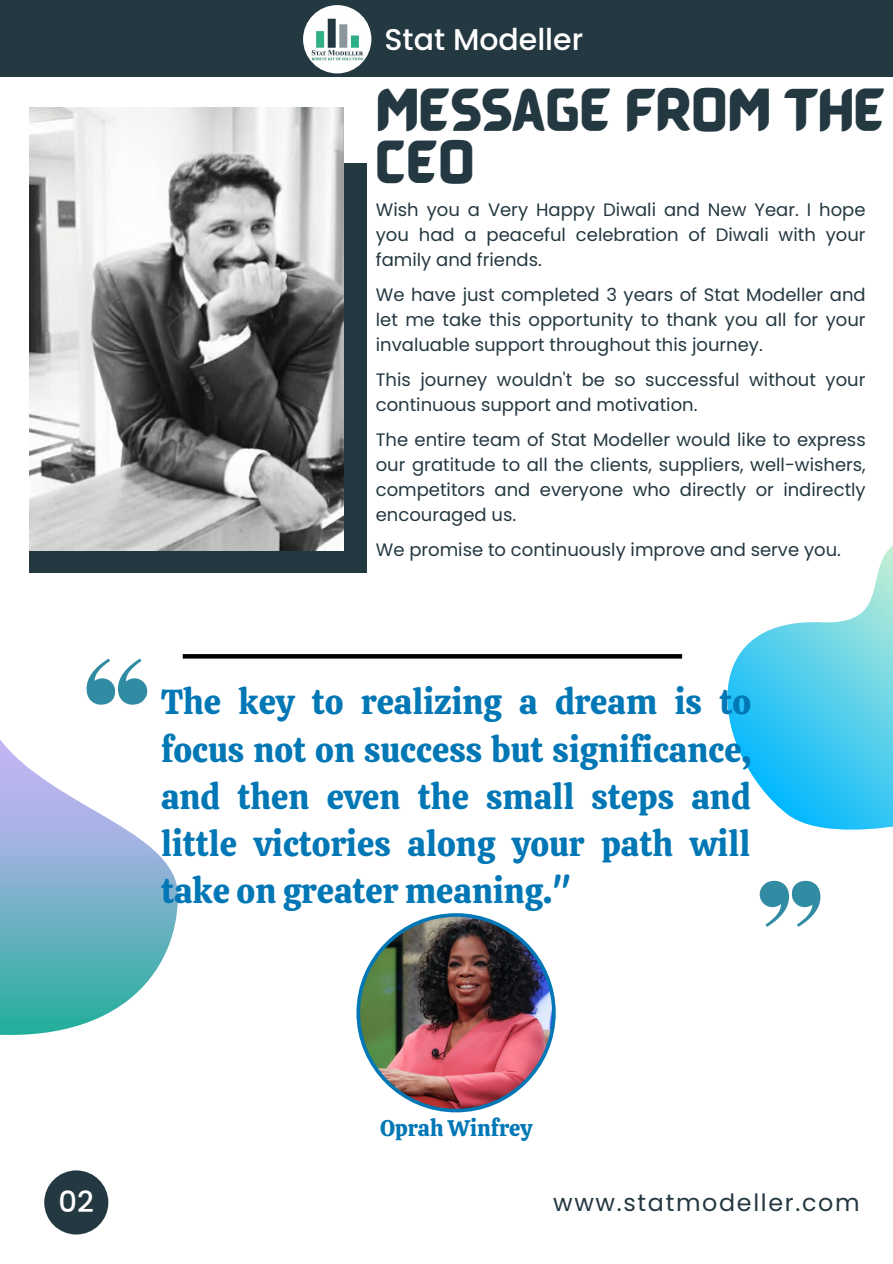
<style>
.page{position:relative;width:893px;height:1264px;background:#fff}
.page>*{position:absolute;margin:0;border:0;box-sizing:border-box;transform-origin:0 0}
.t1{font:45px/51.8px "BARABARA Regular";color:#243841}
.t2{font:34.5px/47.2px "Calistoga";color:#0177b5;text-align:justify}
.t3{font:500 30px "Poppins";color:#fff}
.t4{font:500 29.1px "Poppins";color:#fff}
.t5{font:23.85px "Poppins";letter-spacing:.07em;color:#243841}
.t6{font:22.5px "Calistoga";color:#0177b5}
.t7{font:18px/25px "Poppins";color:#243841;text-align:justify}
</style>
<div class="page">
<div style="left:30px;top:163px;width:337px;height:409px;background:#243841"></div>
<img style="left:30px;top:107px;width:313px;height:443px">
<div style="left:0;top:0;width:892px;height:77px;background:#243841"></div>
<div style="left:44px;top:1170px;width:64px;height:64px;background:#243841;border-radius:50%"></div>
<img style="left:303px;top:5px;width:68px;height:68px;border-radius:50%">
<img style="left:356px;top:913px;width:199px;height:199px">
<svg style="left:0;top:658px;width:178px;height:377px"></svg>
<svg style="left:631px;top:546px;width:261px;height:380px"></svg>
<svg style="left:183px;top:654px;width:499px;height:4px;background:#050505"></svg>
<h3 class="t3" style="left:384px;top:18px;width:200px">Stat Modeller</h3>
<h1 class="t1" style="left:376px;top:81px;width:511px">MESSAGE FROM THE<br>CEO</h1>
<p class="t7" style="left:376px;top:197px;width:491px">Wish you a Very Happy Diwali and New Year. I hope you had a peaceful celebration of Diwali with your family and friends.</p>
<p class="t7" style="left:376px;top:282px;width:491px">We have just completed 3 years of Stat Modeller and let me take this opportunity to thank you all for your invaluable support throughout this journey.</p>
<p class="t7" style="left:376px;top:367px;width:491px">This journey wouldn't be so successful without your continuous support and motivation.</p>
<p class="t7" style="left:376px;top:427px;width:491px">The entire team of Stat Modeller would like to express our gratitude to all the clients, suppliers, well-wishers, competitors and everyone who directly or indirectly encouraged us.</p>
<p class="t7" style="left:376px;top:536px;width:466px">We promise to continuously improve and serve you.</p>
<h2 class="t2" style="left:161px;top:678px;width:591px">The key to realizing a dream is to focus not on success but significance, and then even the small steps and little victories along your path will take on greater meaning."</h2>
<p class="t6" style="left:380px;top:1113px;width:154px">Oprah Winfrey</p>
<h3 class="t4" style="left:58px;top:1180px;width:37px">02</h3>
<h3 class="t5" style="left:553px;top:1185px;width:308px">www.statmodeller.com</h3>
</div>
